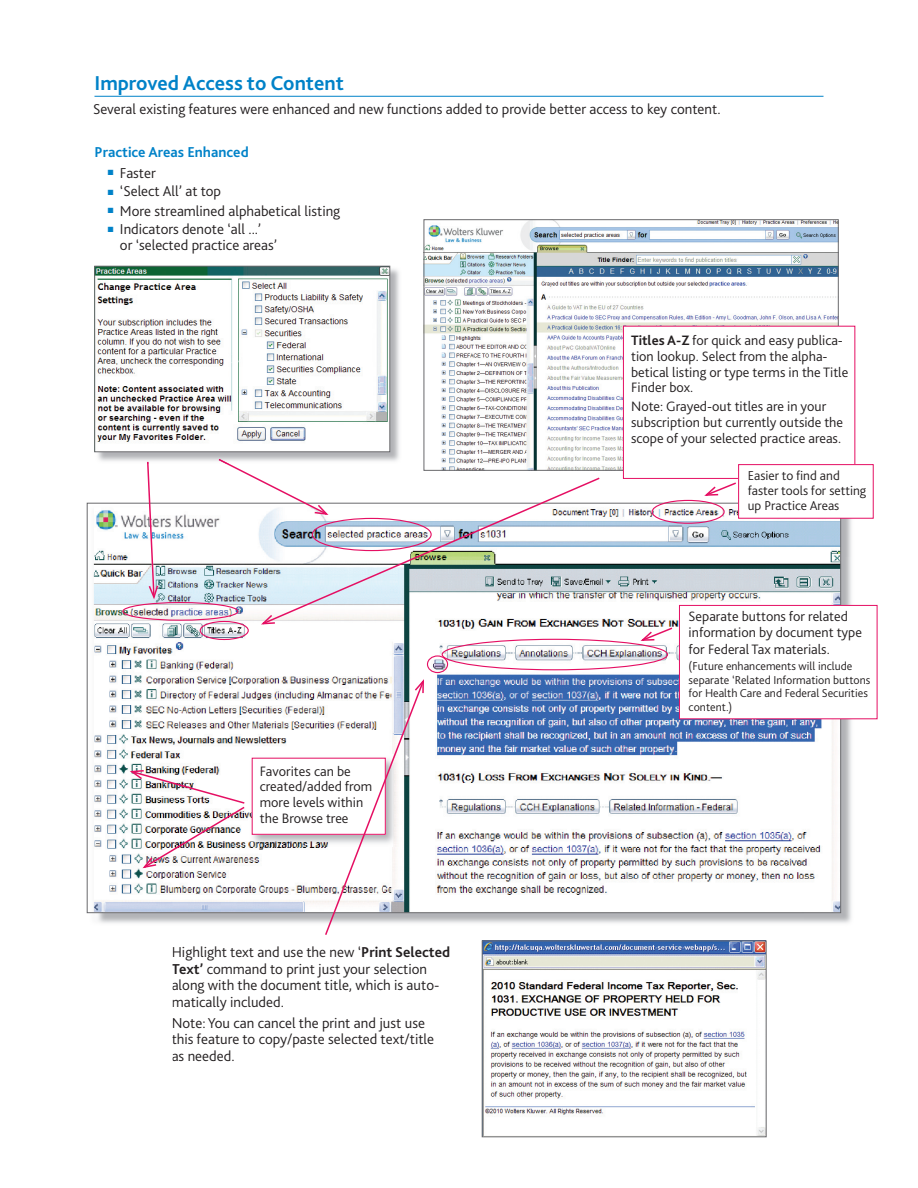
<style>
.page{position:relative;width:918px;height:1188px;background:#fff}
.page>*{position:absolute;margin:0;border:0;box-sizing:border-box;transform-origin:0 0}
.t1{font:700 21px "Bliss 2";color:#0082c8}
.t2{font:300 15px/16.5px "Bliss 2";color:#231f20}
.t3{font:700 15px "Bliss 2";color:#0082c8}
.t4{font:300 14.25px/15.8px "Bliss 2";color:#231f20}
.t5{font:300 13.5px/15px "Bliss 2";color:#231f20}
.t6{font:300 12px/13.5px "Bliss 2";color:#231f20}
.s1{color:#0082c8}
.s2{font-weight:700}
</style>
<div class="page">
<hr style="left:94px;top:96px;width:730px;height:1px;background:#0082c8">
<img style="left:654px;top:505px;width:200px;height:52px">
<img style="left:89px;top:563px;width:51px;height:360px">
<img style="left:803px;top:557px;width:51px;height:366px">
<img style="left:94px;top:507px;width:745px;height:404px">
<img style="left:484px;top:943px;width:280px;height:192px">
<div style="left:482px;top:941px;width:284px;height:196px;border:1px solid #69696c"></div>
<div style="left:122px;top:602px;width:116px;height:19px;border:1px solid #e50f63;border-radius:50%"></div>
<div style="left:200px;top:621px;width:49px;height:19px;border:1px solid #e50f63;border-radius:50%"></div>
<img style="left:249px;top:755px;width:75px;height:92px">
<div style="left:252px;top:758px;width:133px;height:76px;background:#fff"></div>
<img style="left:128px;top:769px;width:118px;height:100px">
<svg style="left:261px;top:477px;width:340px;height:149px"></svg>
<svg style="left:259px;top:613px;width:17px;height:12px"></svg>
<div style="left:427px;top:655px;width:21px;height:18px;border:1px solid #e50f63;border-radius:50%"></div>
<div style="left:679px;top:605px;width:198px;height:114px;background:#fff"></div>
<div style="left:679px;top:605px;width:198px;height:114px;border:1px solid #e50f63"></div>
<div style="left:442px;top:639px;width:226px;height:31px;border:1px solid #e50f63;border-radius:50%"></div>
<svg style="left:324px;top:677px;width:101px;height:258px"></svg>
<img style="left:426px;top:221px;width:410px;height:248px">
<div style="left:623px;top:326px;width:232px;height:152px;background:#fff"></div>
<div style="left:623px;top:326px;width:232px;height:153px;border:1px solid #e50f63"></div>
<svg style="left:638px;top:626px;width:36px;height:16px"></svg>
<div style="left:739px;top:465px;width:134px;height:53px;background:#fff"></div>
<div style="left:738px;top:464px;width:135px;height:54px;border:1px solid #e50f63"></div>
<svg style="left:704px;top:482px;width:32px;height:14px"></svg>
<div style="left:652px;top:500px;width:73px;height:24px;border:1px solid #e50f63;border-radius:50%"></div>
<img style="left:94px;top:266px;width:305px;height:196px">
<svg style="left:147px;top:462px;width:17px;height:140px"></svg>
<svg style="left:219px;top:459px;width:111px;height:57px"></svg>
<img style="left:96px;top:268px;width:292px;height:182px">
<div style="left:94px;top:266px;width:296px;height:186px;border:1px solid #69696c"></div>
<h1 class="t1" style="left:94px;top:70px;width:251px">Improved Access to Content</h1>
<p class="t2" style="left:93px;top:101px;width:629px">Several existing features were enhanced and new functions added to provide better access to key content.</p>
<p class="t3" style="left:94px;top:143px;width:156px">Practice Areas Enhanced</p>
<p class="t2" style="left:108px;top:165px;width:49px"><sup>■</sup> Faster</p>
<p class="t2" style="left:108px;top:183px;width:115px"><span class="s1">■</span> ‘Select All’ at top</p>
<p class="t2" style="left:108px;top:202px;width:234px"><sup>■</sup> More streamlined alphabetical listing</p>
<p class="t2" style="left:120px;top:220px;width:159px;text-indent:-12px"><span class="s1">■</span> Indicators denote ‘all ...’ or ‘selected practice areas’</p>
<p class="t4" style="left:260px;top:763px;width:114px">Favorites can be created/added from more levels within the Browse tree</p>
<p class="t2" style="left:172px;top:944px;width:280px">Highlight text and use the new ‘<span class="s2">Print Selected Text’</span> command to print just your selection along with the document title, which is auto&shy;matically included.</p>
<p class="t2" style="left:172px;top:1014px;width:264px">Note: You can cancel the print and just use this feature to copy/paste selected text/title as needed.</p>
<p class="t4" style="left:631px;top:332px;width:219px"><span class="s2">Titles A-Z</span> for quick and easy publica&shy;tion lookup. Select from the alpha&shy;betical listing or type terms in the Title<br>Finder box.</p>
<p class="t4" style="left:631px;top:398px;width:214px">Note: Grayed-out titles are in your subscription but currently outside the scope of your selected practice areas.</p>
<p class="t5" style="left:748px;top:468px;width:120px">Easier to find and faster tools for setting up Practice Areas</p>
<p class="t4" style="left:689px;top:608px;width:175px;line-height:16.2px">Separate buttons for related information by document type for Federal Tax materials.</p>
<p class="t6" style="left:689px;top:659px;width:183px">(Future enhancements will include separate ‘Related Information buttons for Health Care and Federal Securities content.)</p>
</div>
